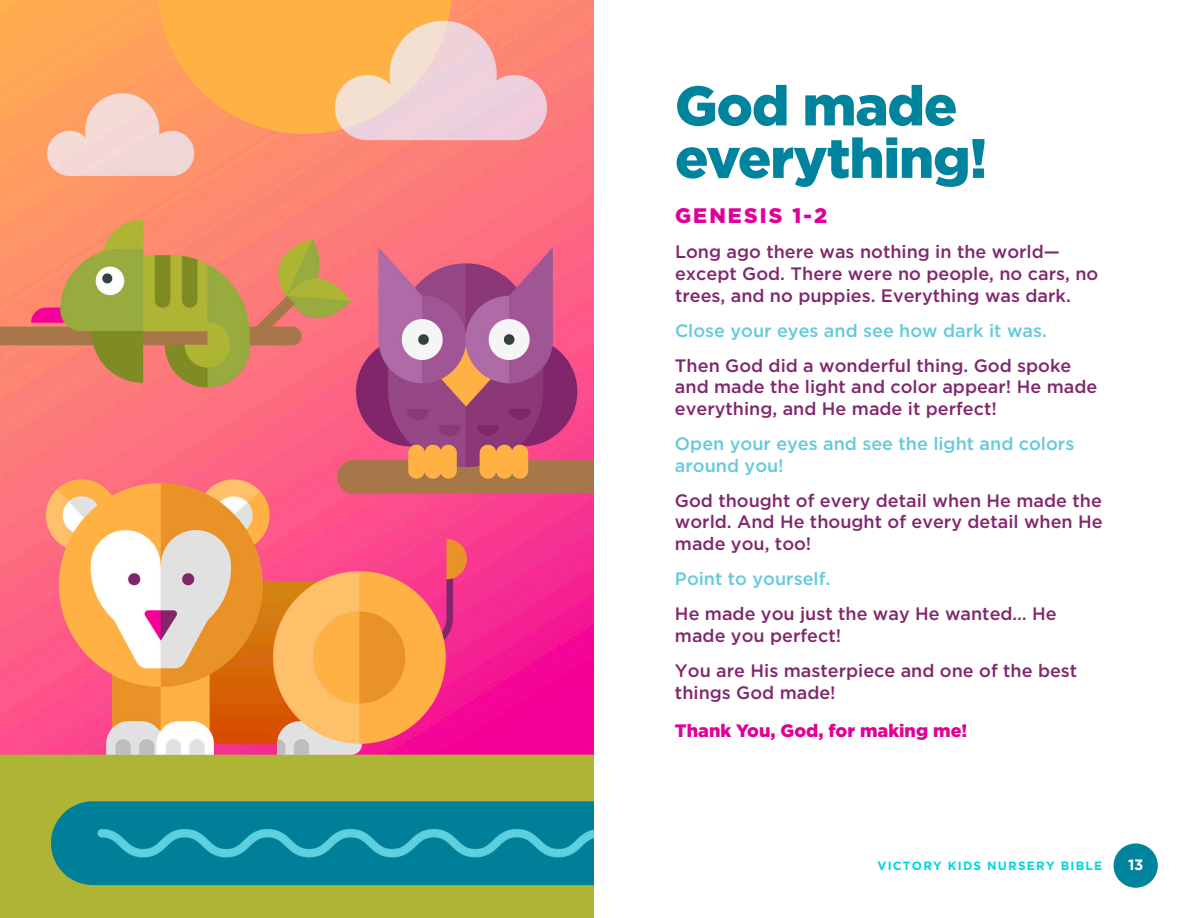
<style>
.page{position:relative;width:1188px;height:918px;background:#fff}
.page>*{position:absolute;margin:0;border:0;box-sizing:border-box;transform-origin:0 0}
.Blue_Title{font:900 55.5px/52.5px "Gotham";letter-spacing:-.02em;color:#00849d}
.Body{font:900 21px "Gotham";letter-spacing:.1em;color:#e00099}
.Body-2{font:500 18px/21.6px "Gotham";color:#82276c}
.Body-3{font:500 18px/21.6px "Gotham";color:#64cadc}
.Body-4{font:900 18px "Gotham";color:#e00099}
.t1{font:700 15px "Gotham";color:#fff}
.t2{font:700 12px "Gotham";letter-spacing:.1em;color:#00d4e3}
</style>
<div class="page">
<div style="left:1114px;top:843px;width:44px;height:45px;background:#00849d;border-radius:50%"></div>
<img style="left:0;top:0;width:594px;height:918px">
<p class="Blue_Title" style="left:675px;top:79px;width:314px">God made everything!</p>
<p class="Body" style="left:675px;top:201px;width:154px">GENESIS 1-2</p>
<p class="Body-2" style="left:675px;top:241px;width:425px">Long ago there was nothing in the world— except God. There were no people, no cars, no trees, and no puppies. Everything was dark.</p>
<p class="Body-3" style="left:675px;top:319px;width:373px">Close your eyes and see how dark it was.</p>
<p class="Body-2" style="left:675px;top:354px;width:424px">Then God did a wonderful thing. God spoke and made the light and color appear! He made everything, and He made it perfect!</p>
<p class="Body-3" style="left:675px;top:433px;width:401px">Open your eyes and see the light and colors around you!</p>
<p class="Body-2" style="left:675px;top:489px;width:429px;text-align:justify">God thought of every detail when He made the world. And He thought of every detail when He made you, too!</p>
<p class="Body-3" style="left:675px;top:568px;width:157px">Point to yourself.</p>
<p class="Body-2" style="left:675px;top:603px;width:383px">He made you just the way He wanted… He made you perfect!</p>
<p class="Body-2" style="left:675px;top:659px;width:404px">You are His masterpiece and one of the best things God made!</p>
<p class="Body-4" style="left:675px;top:718px;width:294px">Thank You, God, for making me!</p>
<p class="t2" style="left:878px;top:859px;width:226px">VICTORY KIDS NURSERY BIBLE</p>
<p class="t1" style="left:1128px;top:856px;width:17px">13</p>
</div>
